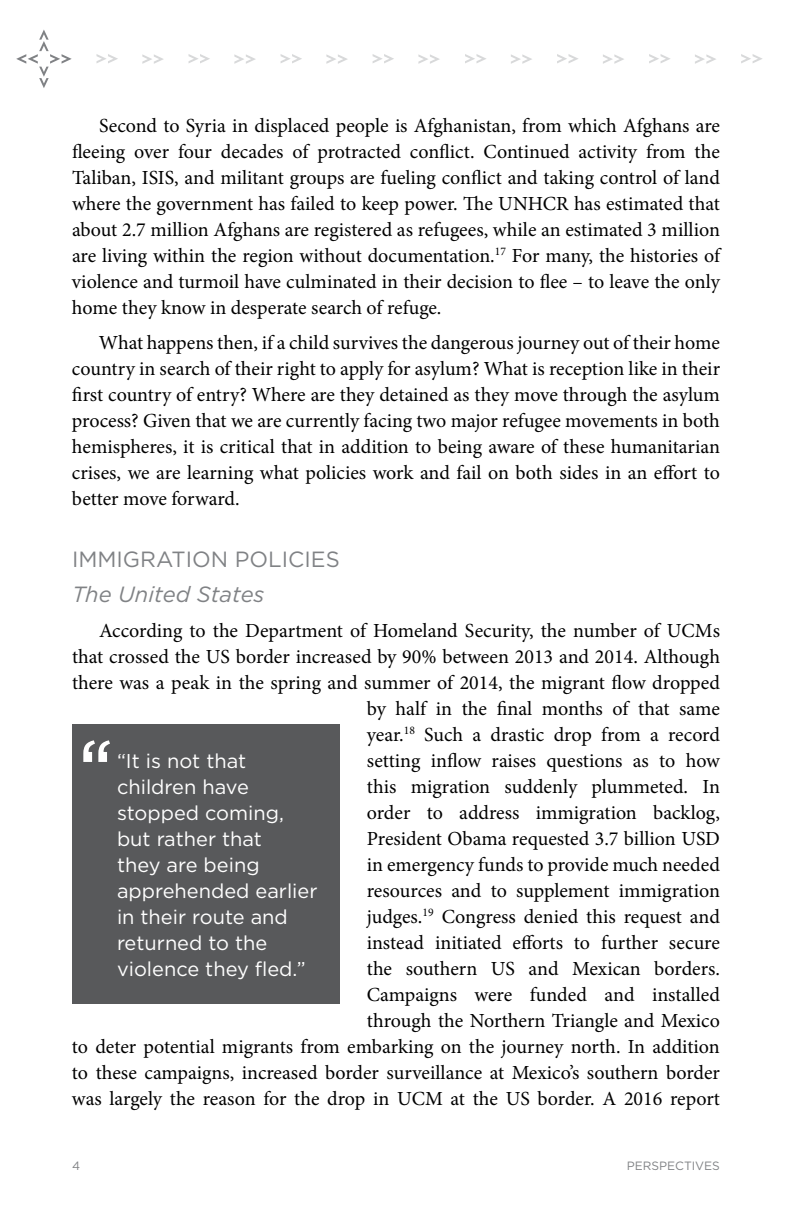
<style>
.page{position:relative;width:792px;height:1224px;background:#fff}
.page>*{position:absolute;margin:0;border:0;box-sizing:border-box;transform-origin:0 0}
.t1{font:22px "Gotham";color:#808285}
.t2{font:italic 22px "Gotham";color:#808285}
.t3{font:20px/26px "Minion Pro";color:#000;text-align:justify}
.t4{font:20px/26px "Gotham";color:#fff}
.t5{font:12px "Gotham";color:#808285}
</style>
<div class="page">
<svg style="left:16px;top:30px;width:56px;height:58px"></svg>
<svg style="left:142px;top:54px;width:22px;height:10px"></svg>
<svg style="left:97px;top:54px;width:21px;height:9px"></svg>
<svg style="left:234px;top:54px;width:22px;height:10px"></svg>
<svg style="left:189px;top:54px;width:21px;height:9px"></svg>
<svg style="left:326px;top:54px;width:22px;height:10px"></svg>
<svg style="left:281px;top:54px;width:21px;height:9px"></svg>
<svg style="left:418px;top:54px;width:22px;height:10px"></svg>
<svg style="left:373px;top:54px;width:21px;height:9px"></svg>
<svg style="left:511px;top:54px;width:21px;height:10px"></svg>
<svg style="left:465px;top:54px;width:21px;height:9px"></svg>
<svg style="left:603px;top:54px;width:21px;height:10px"></svg>
<svg style="left:557px;top:54px;width:21px;height:9px"></svg>
<svg style="left:695px;top:54px;width:21px;height:10px"></svg>
<svg style="left:649px;top:54px;width:21px;height:9px"></svg>
<svg style="left:741px;top:54px;width:21px;height:9px"></svg>
<div style="left:72px;top:724px;width:268px;height:280px;background:#58595b"></div>
<svg style="left:83px;top:740px;width:27px;height:22px"></svg>
<p class="t3" style="left:72px;top:112px;width:650px;text-indent:27px">Second to Syria in displaced people is Afghanistan, from which Afghans are fleeing over four decades of protracted conflict. Continued activity from the Taliban, ISIS, and militant groups are fueling conflict and taking control of land where the government has failed to keep power. The UNHCR has estimated that about 2.7 million Afghans are registered as refugees, while an estimated 3 million are living within the region without documentation.<sup>17</sup> For many, the histories of violence and turmoil have culminated in their decision to flee – to leave the only home they know in desperate search of refuge.</p>
<p class="t3" style="left:72px;top:329px;width:650px;text-indent:27px">What happens then, if a child survives the dangerous journey out of their home country in search of their right to apply for asylum? What is reception like in their first country of entry? Where are they detained as they move through the asylum process? Given that we are currently facing two major refugee movements in both hemispheres, it is critical that in addition to being aware of these humanitarian crises, we are learning what policies work and fail on both sides in an effort to better move forward.</p>
<p class="t1" style="left:72px;top:547px;width:22px">Immigrati</p>
<p class="t1" style="left:192px;top:547px;width:89px">on Policies</p>
<p class="t2" style="left:72px;top:582px;width:194px">The United States</p>
<p class="t3" style="left:72px;top:617px;width:650px;text-align:right">According to the Department of Homeland Security, the number of UCMs that crossed the US border increased by 90% between 2013 and 2014. Although there was a peak in the spring and summer of 2014, the migrant flow dropped by half in the final months of that same<br>year.<sup>18</sup> Such a drastic drop from a record<br>setting inflow raises questions as to how<br>this migration suddenly plummeted. In<br>order to address immigration backlog,<br>President Obama requested 3.7 billion USD<br>in emergency funds to provide much needed<br>resources and to supplement immigration<br>judges.<sup>19</sup> Congress denied this request and<br>instead initiated efforts to further secure<br>the southern US and Mexican borders.<br>Campaigns were funded and installed<br>through the Northern Triangle and Mexico<br>to deter potential migrants from embarking on the journey north. In addition to these campaigns, increased border surveillance at Mexico’s southern border was largely the reason for the drop in UCM at the US border. A 2016 report</p>
<p class="t4" style="left:117px;top:747px;width:202px">“It is not that children have stopped coming, but rather that<br>they are being apprehended earlier in their route and returned to the violence they fled.”</p>
<p class="t5" style="left:72px;top:1159px;width:10px">4</p>
<p class="t5" style="left:627px;top:1159px;width:95px">PERSPECTIVES</p>
</div>
